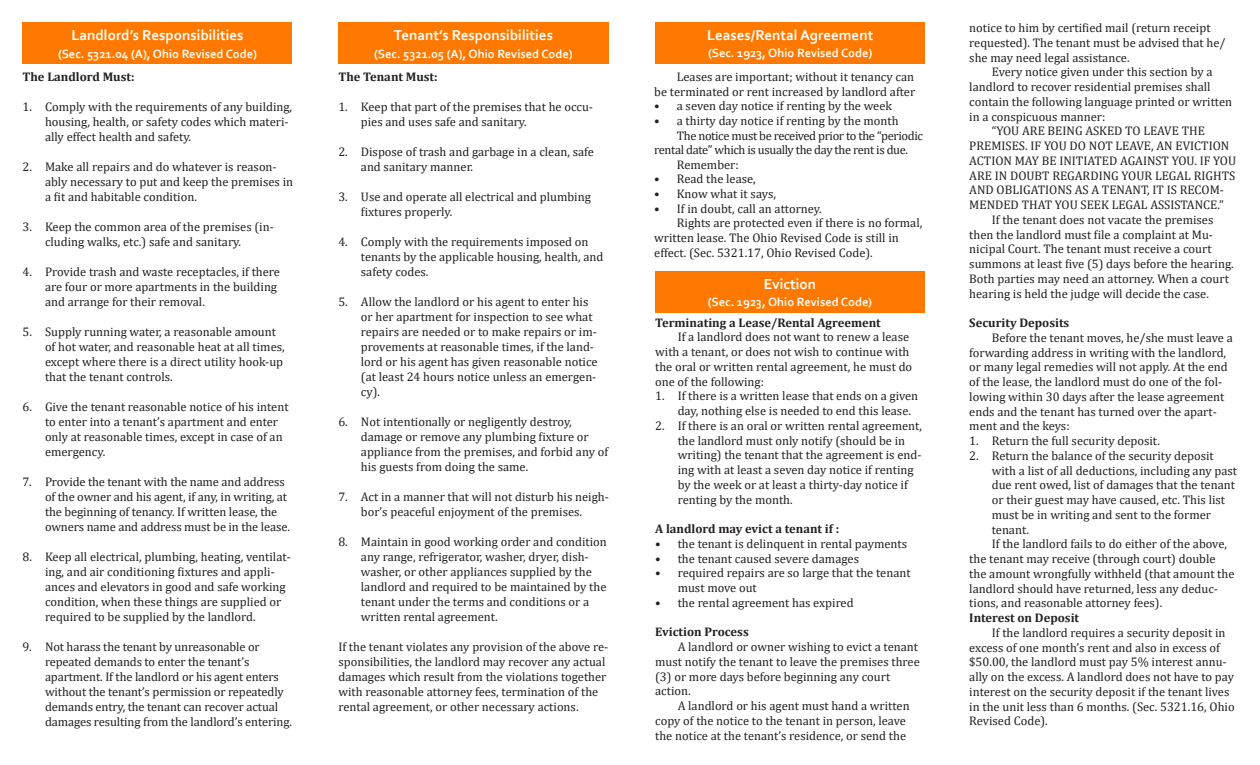
<style>
.page{position:relative;width:1260px;height:765px;background:#fff}
.page>*{position:absolute;margin:0;border:0;box-sizing:border-box;transform-origin:0 0}
.Subheading{font:700 15px "Corbel";color:#fff}
.t1{font:12.5px/14.8px "Cambria";color:#231f20}
.t2{font:700 12.5px "Cambria";color:#231f20}
.Subheading-2{font:700 12.5px "Corbel";color:#fff}
.t3{font:12.5px/14.6px "Cambria";letter-spacing:-.03em;color:#231f20}
</style>
<div class="page">
<div style="left:22px;top:22px;width:270px;height:42px;background:#ff7900"></div>
<div style="left:338px;top:22px;width:270px;height:42px;background:#ff7900"></div>
<div style="left:655px;top:22px;width:270px;height:42px;background:#ff7900"></div>
<div style="left:655px;top:271px;width:269px;height:41px;background:#ff7900"></div>
<p class="Subheading" style="left:71px;top:26px;width:174px">Landlord’s Responsibilities</p>
<p class="Subheading-2" style="left:58px;top:46px;width:200px">(Sec. 5321.04 (A), Ohio Revised Code)</p>
<p class="t2" style="left:22px;top:68px;width:114px">The Landlord Must:</p>
<p class="t1" style="left:45px;top:99px;width:249px;text-indent:-22px">1. Comply with the requirements of any building, housing, health, or safety codes which materi&shy;ally effect health and safety.</p>
<p class="t1" style="left:45px;top:159px;width:250px;text-indent:-22px">2. Make all repairs and do whatever is reason&shy;ably necessary to put and keep the premises in a fit and habitable condition.</p>
<p class="t1" style="left:45px;top:219px;width:230px;text-indent:-22px">3. Keep the common area of the premises (in&shy;cluding walks, etc.) safe and sanitary.</p>
<p class="t1" style="left:45px;top:264px;width:237px;text-indent:-22px">4. Provide trash and waste receptacles, if there are four or more apartments in the building and arrange for their removal.</p>
<p class="t1" style="left:45px;top:324px;width:241px;text-indent:-22px">5. Supply running water, a reasonable amount of hot water, and reasonable heat at all times, except where there is a direct utility hook-up that the tenant controls.</p>
<p class="t1" style="left:45px;top:399px;width:245px;text-indent:-22px">6. Give the tenant reasonable notice of his intent to enter into a tenant’s apartment and enter only at reasonable times, except in case of an emergency.</p>
<p class="t1" style="left:45px;top:474px;width:246px;text-indent:-22px">7. Provide the tenant with the name and address of the owner and his agent, if any, in writing, at the beginning of tenancy. If written lease, the owners name and address must be in the lease.</p>
<p class="t1" style="left:45px;top:549px;width:247px;text-indent:-22px">8. Keep all electrical, plumbing, heating, ventilat&shy;ing, and air conditioning fixtures and appli&shy;ances and elevators in good and safe working condition, when these things are supplied or required to be supplied by the landlord.</p>
<p class="t1" style="left:45px;top:639px;width:248px;text-indent:-22px">9. Not harass the tenant by unreasonable or repeated demands to enter the tenant’s apartment. If the landlord or his agent enters without the tenant’s permission or repeatedly demands entry, the tenant can recover actual damages resulting from the landlord’s entering.</p>
<p class="Subheading" style="left:394px;top:26px;width:161px">Tenant’s Responsibilities</p>
<p class="Subheading-2" style="left:374px;top:46px;width:200px">(Sec. 5321.05 (A), Ohio Revised Code)</p>
<p class="t2" style="left:338px;top:68px;width:101px">The Tenant Must:</p>
<p class="t1" style="left:361px;top:99px;width:234px;text-indent:-22px">1. Keep that part of the premises that he occu&shy;pies and uses safe and sanitary.</p>
<p class="t1" style="left:361px;top:144px;width:235px;text-indent:-22px">2. Dispose of trash and garbage in a clean, safe and sanitary manner.</p>
<p class="t1" style="left:361px;top:189px;width:232px;text-indent:-22px">3. Use and operate all electrical and plumbing fixtures properly.</p>
<p class="t1" style="left:361px;top:234px;width:244px;text-indent:-22px">4. Comply with the requirements imposed on tenants by the applicable housing, health, and safety codes.</p>
<p class="t1" style="left:361px;top:294px;width:238px;text-indent:-22px">5. Allow the landlord or his agent to enter his or her apartment for inspection to see what repairs are needed or to make repairs or im&shy;provements at reasonable times, if the land&shy;lord or his agent has given reasonable notice (at least 24 hours notice unless an emergen&shy;cy).</p>
<p class="t1" style="left:361px;top:414px;width:249px;text-indent:-22px">6. Not intentionally or negligently destroy, damage or remove any plumbing fixture or appliance from the premises, and forbid any of his guests from doing the same.</p>
<p class="t1" style="left:338px;top:489px;width:272px;text-align:center">7. Act in a manner that will not disturb his neigh&shy;bor’s peaceful enjoyment of the premises.</p>
<p class="t1" style="left:361px;top:534px;width:248px;text-indent:-22px">8. Maintain in good working order and condition any range, refrigerator, washer, dryer, dish&shy;washer, or other appliances supplied by the landlord and required to be maintained by the tenant under the terms and conditions or a written rental agreement.</p>
<p class="t1" style="left:338px;top:639px;width:272px">If the tenant violates any provision of the above re&shy;sponsibilities, the landlord may recover any actual damages which result from the violations together with reasonable attorney fees, termination of the rental agreement, or other necessary actions.</p>
<p class="Subheading" style="left:707px;top:26px;width:168px">Leases/Rental Agreement</p>
<p class="Subheading-2" style="left:708px;top:46px;width:166px">(Sec. 1923, Ohio Revised Code)</p>
<p class="t1" style="left:654px;top:69px;width:262px;text-align:right">Leases are important; without it tenancy can<br>be terminated or rent increased by landlord after</p>
<p class="t1" style="left:654px;top:99px;width:239px">• a seven day notice if renting by the week</p>
<p class="t1" style="left:654px;top:113px;width:246px">• a thirty day notice if renting by the month</p>
<p class="t3" style="left:654px;top:128px;width:270px;text-indent:22px">The notice must be received prior to the “periodic rental date” which is usually the day the rent is due.</p>
<p class="t1" style="left:677px;top:157px;width:63px">Remember:</p>
<p class="t1" style="left:654px;top:172px;width:103px">• Read the lease,</p>
<p class="t1" style="left:654px;top:186px;width:123px">• Know what it says,</p>
<p class="t1" style="left:654px;top:201px;width:169px">• If in doubt, call an attorney.</p>
<p class="t1" style="left:654px;top:216px;width:270px;text-indent:22px">Rights are protected even if there is no formal, written lease. The Ohio Revised Code is still in effect. (Sec. 5321.17, Ohio Revised Code).</p>
<p class="Subheading" style="left:764px;top:274px;width:54px">Eviction</p>
<p class="Subheading-2" style="left:708px;top:294px;width:166px">(Sec. 1923, Ohio Revised Code)</p>
<p class="t2" style="left:655px;top:314px;width:227px">Terminating a Lease/Rental Agreement</p>
<p class="t1" style="left:655px;top:330px;width:259px;text-indent:22px">If a landlord does not want to renew a lease with a tenant, or does not wish to continue with the oral or written rental agreement, he must do one of the following:</p>
<p class="t1" style="left:678px;top:389px;width:242px;text-indent:-22px">1. If there is a written lease that ends on a given day, nothing else is needed to end this lease.</p>
<p class="t1" style="left:678px;top:418px;width:246px;text-indent:-22px">2. If there is an oral or written rental agreement, the landlord must only notify (should be in writing) the tenant that the agreement is end&shy;ing with at least a seven day notice if renting by the week or at least a thirty-day notice if renting by the month.</p>
<p class="t2" style="left:655px;top:520px;width:186px">A landlord may evict a tenant if :</p>
<p class="t1" style="left:655px;top:536px;width:253px">• the tenant is delinquent in rental payments</p>
<p class="t1" style="left:655px;top:551px;width:205px">• the tenant caused severe damages</p>
<p class="t1" style="left:678px;top:566px;width:234px;text-indent:-22px">• required repairs are so large that the tenant must move out</p>
<p class="t1" style="left:655px;top:595px;width:200px">• the rental agreement has expired</p>
<p class="t2" style="left:655px;top:623px;width:95px">Eviction Process</p>
<p class="t1" style="left:655px;top:640px;width:266px;text-indent:22px">A landlord or owner wishing to evict a tenant must notify the tenant to leave the premises three (3) or more days before beginning any court action.</p>
<p class="t1" style="left:655px;top:699px;width:256px;text-indent:22px">A landlord or his agent must hand a written copy of the notice to the tenant in person, leave the notice at the tenant’s residence, or send the</p>
<p class="t1" style="left:969px;top:21px;width:258px">notice to him by certified mail (return receipt requested). The tenant must be advised that he/ she may need legal assistance.</p>
<p class="t1" style="left:969px;top:65px;width:264px;text-indent:22px">Every notice given under this section by a landlord to recover residential premises shall contain the following language printed or written in a conspicuous manner:</p>
<p class="t1" style="left:969px;top:124px;width:268px;text-indent:22px">“YOU ARE BEING ASKED TO LEAVE THE PREMISES. IF YOU DO NOT LEAVE, AN EVICTION ACTION MAY BE INITIATED AGAINST YOU. IF YOU ARE IN DOUBT REGARDING YOUR LEGAL RIGHTS AND OBLIGATIONS AS A TENANT, IT IS RECOM-MENDED THAT YOU SEEK LEGAL ASSISTANCE.”</p>
<p class="t1" style="left:969px;top:212px;width:266px;text-indent:22px">If the tenant does not vacate the premises then the landlord must file a complaint at Mu&shy;nicipal Court. The tenant must receive a court summons at least five (5) days before the hearing.<br>Both parties may need an attorney. When a court hearing is held the judge will decide the case.</p>
<p class="t2" style="left:969px;top:314px;width:102px">Security Deposits</p>
<p class="t1" style="left:969px;top:330px;width:265px;text-indent:22px">Before the tenant moves, he/she must leave a forwarding address in writing with the landlord, or many legal remedies will not apply. At the end of the lease, the landlord must do one of the fol&shy;lowing within 30 days after the lease agreement ends and the tenant has turned over the apart&shy;ment and the keys:</p>
<p class="t1" style="left:969px;top:434px;width:192px">1. Return the full security deposit.</p>
<p class="t1" style="left:992px;top:448px;width:247px;text-indent:-22px">2. Return the balance of the security deposit with a list of all deductions, including any past due rent owed, list of damages that the tenant or their guest may have caused, etc. This list must be in writing and sent to the former tenant.</p>
<p class="t1" style="left:969px;top:537px;width:267px;text-indent:22px">If the landlord fails to do either of the above, the tenant may receive (through court) double the amount wrongfully withheld (that amount the landlord should have returned, less any deduc&shy;tions, and reasonable attorney fees).</p>
<p class="t2" style="left:969px;top:609px;width:111px">Interest on Deposit</p>
<p class="t1" style="left:969px;top:625px;width:267px;text-indent:22px">If the landlord requires a security deposit in excess of one month’s rent and also in excess of $50.00, the landlord must pay 5% interest annu&shy;ally on the excess. A landlord does not have to pay interest on the security deposit if the tenant lives in the unit less than 6 months. (Sec. 5321.16, Ohio Revised Code).</p>
</div>
